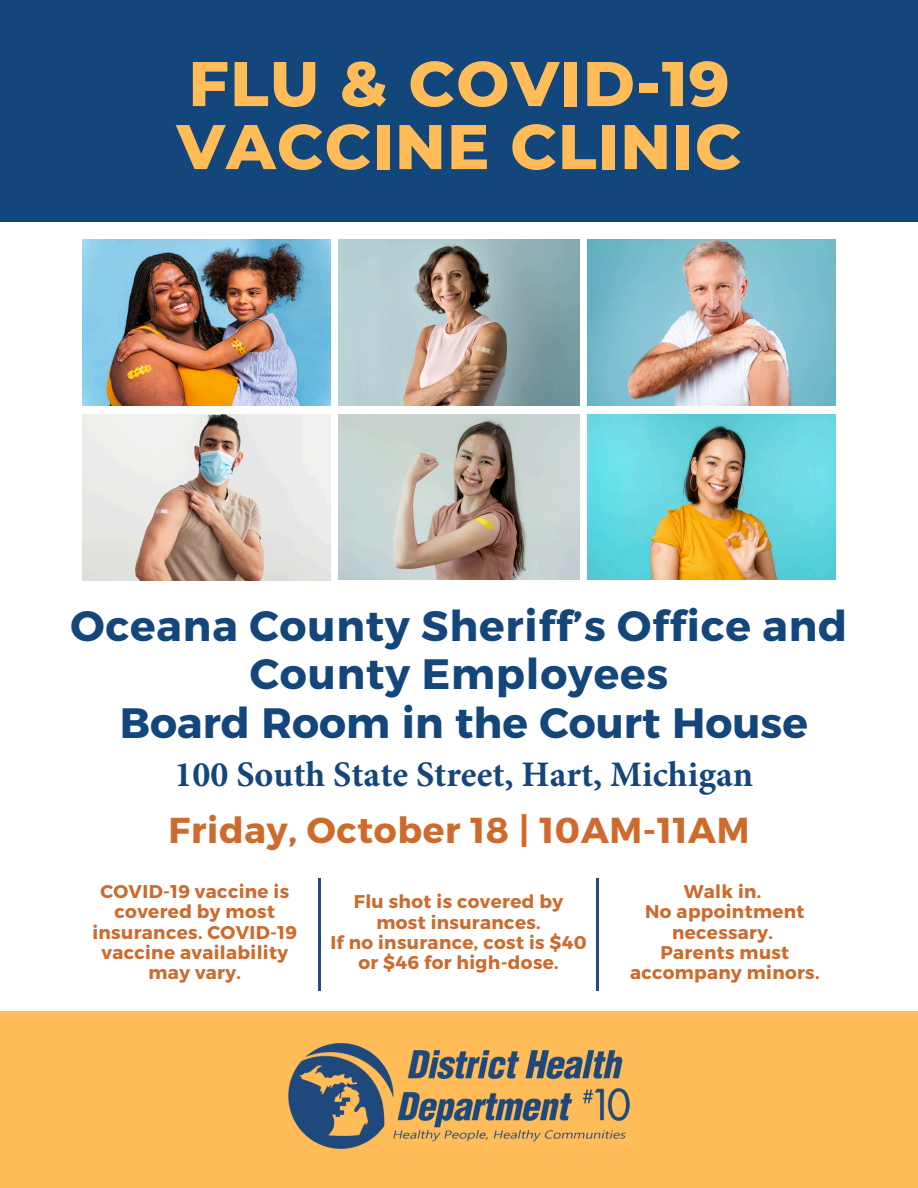
<style>
.page{position:relative;width:918px;height:1188px;background:#fff}
.page>*{position:absolute;margin:0;border:0;box-sizing:border-box;transform-origin:0 0}
.t1{font:800 63px/63px "Montserrat";letter-spacing:.02em;color:#ffbc59}
.t2{font:700 42.45px/48.3px "Montserrat";letter-spacing:.02em;color:#13467a;text-align:center}
.t3{font:700 36px "Minion Pro";color:#13467a}
.t4{font:700 36px "Montserrat";letter-spacing:.02em;color:#cd6a2c}
.t5{font:700 18.45px/20.2px "Montserrat";letter-spacing:.02em;color:#cd6a2c;text-align:center}
.t6{font:700 18.3px/20.2px "Montserrat";letter-spacing:.02em;color:#cd6a2c;text-align:center}
</style>
<div class="page">
<div style="left:0;top:1011px;width:918px;height:177px;background:#ffbc59"></div>
<img style="left:288px;top:1043px;width:342px;height:106px">
<div style="left:0;top:0;width:918px;height:222px;background:#13467a"></div>
<img style="left:83px;top:240px;width:248px;height:165px">
<img style="left:587px;top:240px;width:248px;height:165px">
<img style="left:338px;top:240px;width:241px;height:165px">
<img style="left:83px;top:415px;width:248px;height:165px">
<img style="left:587px;top:415px;width:248px;height:164px">
<img style="left:338px;top:415px;width:242px;height:164px">
<hr style="left:318px;top:878px;width:3px;height:113px;background:#1f4c83">
<hr style="left:596px;top:878px;width:3px;height:113px;background:#1f4c83">
<h1 class="t1" style="left:177px;top:49px;width:566px">FLU &amp; COVID-19<br>VACCINE CLINIC</h1>
<h2 class="t2" style="left:71px;top:602px;width:778px">Oceana County Sheriff’s Office and<br>County Employees<br>Board Room in the Court House</h2>
<h3 class="t3" style="left:175px;top:749px;width:580px">100 South State Street, Hart, Michigan</h3>
<h3 class="t4" style="left:169px;top:807px;width:582px">Friday, October 18 | 10AM-11AM</h3>
<p class="t5" style="left:92px;top:882px;width:206px">COVID-19 vaccine is covered by most insurances. COVID-19 vaccine availability may vary.</p>
<p class="t5" style="left:330px;top:892px;width:258px">Flu shot is covered by most insurances.<br>If no insurance, cost is $40 or $46 for high-dose.</p>
<p class="t6" style="left:630px;top:882px;width:191px">Walk in.<br>No appointment necessary.<br>Parents must accompany minors.</p>
</div>
